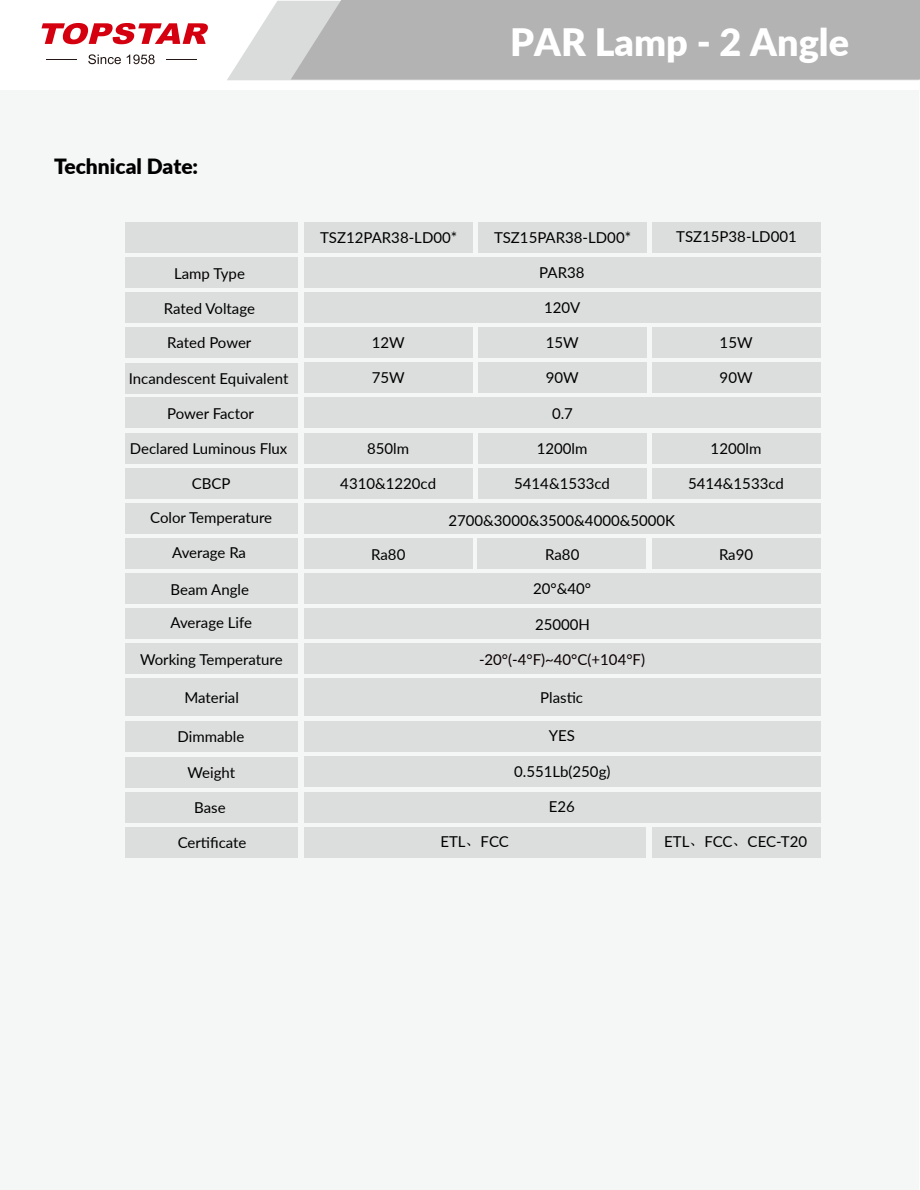
<style>
.page{position:relative;width:920px;height:1190px;background:#fff}
.page>*{position:absolute;margin:0;border:0;box-sizing:border-box;transform-origin:0 0}
.t1{font:900 37.8px "Lato";color:#fff}
.t2{font:900 21px "Lato";color:#000}
.t3{font:15px "Lato";color:#000}
.t4{font:15px "Lato";color:#0a0000}
.s1{font-family:"Adobe Song Std";font-weight:300}
</style>
<div class="page">
<div style="left:0;top:90px;width:918px;height:1099px;background:#f5f6f6"></div>
<svg style="left:227px;top:1px;width:64px;height:79px;fill:#dadbdb"></svg>
<svg style="left:41px;top:23px;width:167px;height:21px"></svg>
<hr style="left:46px;top:59px;width:31px;height:1px;background:#231815">
<hr style="left:166px;top:59px;width:30px;height:1px;background:#231815">
<svg style="left:88px;top:54px;width:33px;height:10px"></svg>
<svg style="left:127px;top:54px;width:28px;height:10px"></svg>
<div style="left:125px;top:258px;width:173px;height:30px;background:#dcdddd"></div>
<div style="left:125px;top:293px;width:173px;height:30px;background:#dcdddd"></div>
<div style="left:125px;top:328px;width:173px;height:30px;background:#dcdddd"></div>
<div style="left:125px;top:363px;width:173px;height:30px;background:#dcdddd"></div>
<div style="left:125px;top:397px;width:173px;height:31px;background:#dcdddd"></div>
<div style="left:125px;top:433px;width:173px;height:30px;background:#dcdddd"></div>
<div style="left:125px;top:468px;width:173px;height:30px;background:#dcdddd"></div>
<div style="left:125px;top:538px;width:173px;height:30px;background:#dcdddd"></div>
<div style="left:125px;top:573px;width:173px;height:31px;background:#dcdddd"></div>
<div style="left:125px;top:609px;width:173px;height:30px;background:#dcdddd"></div>
<div style="left:304px;top:293px;width:516px;height:30px;background:#dcdddd"></div>
<div style="left:304px;top:538px;width:168px;height:30px;background:#dcdddd"></div>
<div style="left:477px;top:538px;width:169px;height:30px;background:#dcdddd"></div>
<div style="left:651px;top:538px;width:169px;height:30px;background:#dcdddd"></div>
<div style="left:304px;top:573px;width:516px;height:31px;background:#dcdddd"></div>
<div style="left:304px;top:609px;width:516px;height:30px;background:#dcdddd"></div>
<div style="left:125px;top:503px;width:173px;height:31px;background:#dcdddd"></div>
<div style="left:304px;top:503px;width:516px;height:31px;background:#dcdddd"></div>
<div style="left:291px;top:0;width:628px;height:80px;background:#b3b3b4"></div>
<div style="left:125px;top:643px;width:173px;height:30px;background:#dcdddd"></div>
<div style="left:125px;top:678px;width:173px;height:38px;background:#dcdddd"></div>
<div style="left:125px;top:721px;width:173px;height:30px;background:#dcdddd"></div>
<div style="left:304px;top:643px;width:516px;height:30px;background:#dcdddd"></div>
<div style="left:304px;top:678px;width:516px;height:37px;background:#dcdddd"></div>
<div style="left:304px;top:721px;width:516px;height:30px;background:#dcdddd"></div>
<div style="left:125px;top:792px;width:173px;height:30px;background:#dcdddd"></div>
<div style="left:125px;top:827px;width:173px;height:30px;background:#dcdddd"></div>
<div style="left:304px;top:792px;width:516px;height:30px;background:#dcdddd"></div>
<div style="left:304px;top:827px;width:342px;height:30px;background:#dcdddd"></div>
<div style="left:651px;top:827px;width:169px;height:30px;background:#dcdddd"></div>
<div style="left:125px;top:757px;width:173px;height:30px;background:#dcdddd"></div>
<div style="left:304px;top:397px;width:516px;height:31px;background:#dcdddd"></div>
<div style="left:304px;top:258px;width:516px;height:30px;background:#dcdddd"></div>
<div style="left:125px;top:222px;width:173px;height:30px;background:#dcdddd"></div>
<div style="left:651px;top:222px;width:169px;height:30px;background:#dcdddd"></div>
<div style="left:304px;top:222px;width:168px;height:30px;background:#dcdddd"></div>
<div style="left:478px;top:222px;width:168px;height:30px;background:#dcdddd"></div>
<div style="left:651px;top:328px;width:169px;height:30px;background:#dcdddd"></div>
<div style="left:304px;top:328px;width:168px;height:30px;background:#dcdddd"></div>
<div style="left:478px;top:328px;width:168px;height:30px;background:#dcdddd"></div>
<div style="left:651px;top:363px;width:169px;height:30px;background:#dcdddd"></div>
<div style="left:304px;top:363px;width:168px;height:30px;background:#dcdddd"></div>
<div style="left:478px;top:363px;width:168px;height:30px;background:#dcdddd"></div>
<div style="left:651px;top:433px;width:169px;height:30px;background:#dcdddd"></div>
<div style="left:304px;top:433px;width:168px;height:30px;background:#dcdddd"></div>
<div style="left:478px;top:433px;width:168px;height:30px;background:#dcdddd"></div>
<div style="left:304px;top:756px;width:516px;height:30px;background:#dcdddd"></div>
<div style="left:651px;top:468px;width:169px;height:30px;background:#dcdddd"></div>
<div style="left:304px;top:468px;width:168px;height:30px;background:#dcdddd"></div>
<div style="left:478px;top:468px;width:168px;height:30px;background:#dcdddd"></div>
<h1 class="t1" style="left:510px;top:14px;width:340px">PAR Lamp - 2 Angle</h1>
<h2 class="t2" style="left:54px;top:151px;width:146px">Technical Date:</h2>
<p class="t3" style="left:174px;top:263px;width:72px">Lamp Type</p>
<p class="t3" style="left:164px;top:297px;width:93px">Rated Voltage</p>
<p class="t3" style="left:167px;top:331px;width:86px">Rated Power</p>
<p class="t3" style="left:129px;top:367px;width:161px">Incandescent Equivalent</p>
<p class="t3" style="left:167px;top:402px;width:88px">Power Factor</p>
<p class="t3" style="left:130px;top:438px;width:159px">Declared Luminous Flux</p>
<p class="t3" style="left:192px;top:473px;width:40px">CBCP</p>
<p class="t3" style="left:150px;top:507px;width:124px">Color Temperature</p>
<p class="t3" style="left:172px;top:541px;width:75px">Average Ra</p>
<p class="t3" style="left:170px;top:578px;width:80px">Beam Angle</p>
<p class="t3" style="left:170px;top:612px;width:83px">Average Life</p>
<p class="t3" style="left:140px;top:648px;width:144px">Working Temperature</p>
<p class="t3" style="left:184px;top:686px;width:56px">Material</p>
<p class="t3" style="left:177px;top:726px;width:68px">Dimmable</p>
<p class="t3" style="left:188px;top:762px;width:49px">Weight</p>
<p class="t3" style="left:194px;top:797px;width:33px">Base</p>
<p class="t3" style="left:178px;top:832px;width:70px">Certificate</p>
<p class="t3" style="left:320px;top:226px;width:139px">TSZ12PAR38-LD00*</p>
<p class="t3" style="left:494px;top:226px;width:139px">TSZ15PAR38-LD00*</p>
<p class="t3" style="left:676px;top:226px;width:122px">TSZ15P38-LD001</p>
<p class="t3" style="left:539px;top:262px;width:47px">PAR38</p>
<p class="t3" style="left:544px;top:297px;width:38px">120V</p>
<p class="t3" style="left:372px;top:331px;width:34px">12W</p>
<p class="t3" style="left:545px;top:332px;width:34px">15W</p>
<p class="t3" style="left:719px;top:332px;width:34px">15W</p>
<p class="t3" style="left:372px;top:367px;width:34px">75W</p>
<p class="t3" style="left:545px;top:367px;width:34px">90W</p>
<p class="t3" style="left:719px;top:367px;width:34px">90W</p>
<p class="t3" style="left:552px;top:402px;width:22px">0.7</p>
<p class="t3" style="left:367px;top:437px;width:43px">850lm</p>
<p class="t3" style="left:536px;top:437px;width:52px">1200lm</p>
<p class="t3" style="left:710px;top:437px;width:52px">1200lm</p>
<p class="t3" style="left:340px;top:472px;width:97px">4310&amp;1220cd</p>
<p class="t3" style="left:514px;top:473px;width:97px">5414&amp;1533cd</p>
<p class="t3" style="left:688px;top:473px;width:97px">5414&amp;1533cd</p>
<p class="t3" style="left:448px;top:509px;width:228px">2700&amp;3000&amp;3500&amp;4000&amp;5000K</p>
<p class="t3" style="left:371px;top:543px;width:36px">Ra80</p>
<p class="t3" style="left:545px;top:543px;width:36px">Ra80</p>
<p class="t3" style="left:719px;top:543px;width:36px">Ra90</p>
<p class="t3" style="left:533px;top:578px;width:59px">20°&amp;40°</p>
<p class="t3" style="left:535px;top:614px;width:56px">25000H</p>
<p class="t4" style="left:479px;top:648px;width:167px">-20°(-4°F)~40°C(+104°F)</p>
<p class="t3" style="left:540px;top:686px;width:44px">Plastic</p>
<p class="t3" style="left:548px;top:724px;width:28px">YES</p>
<p class="t3" style="left:514px;top:761px;width:98px">0.551Lb(250g)</p>
<p class="t3" style="left:548px;top:796px;width:28px">E26</p>
<p class="t3" style="left:440px;top:830px;width:70px">ETL<span class="s1">、</span>FCC</p>
<p class="t3" style="left:664px;top:830px;width:144px">ETL<span class="s1">、</span>FCC<span class="s1">、</span>CEC-T20</p>
</div>
